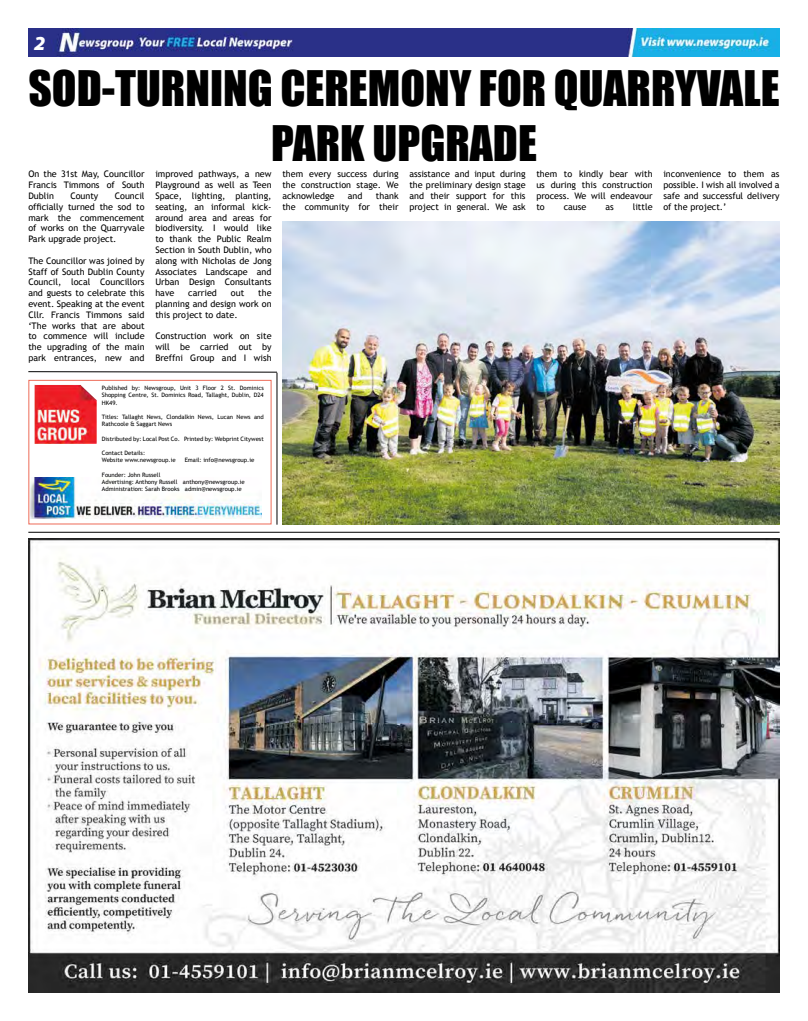
<style>
.page{position:relative;width:808px;height:1021px;background:#fff}
.page>*{position:absolute;margin:0;border:0;box-sizing:border-box;transform-origin:0 0}
.t1{font:45px/54px "Impact";color:#000;text-align:center}
.t2{font:italic 900 20px "Myriad Pro";color:#fff}
.t3{font:9px/10.8px "Trebuchet MS";color:#000;text-align:justify}
.t4{font:6px/7.2px "Trebuchet MS";color:#000}
</style>
<div class="page">
<img style="left:31px;top:477px;width:231px;height:41px">
<div style="left:28px;top:380px;width:244px;height:144px;border:1px solid #ed6b58"></div>
<img style="left:35px;top:384px;width:62px;height:60px">
<img style="left:28px;top:28px;width:752px;height:29px">
<img style="left:28px;top:539px;width:752px;height:453px">
<hr style="left:28px;top:531px;width:752px;height:1px;background:#000">
<svg style="left:28px;top:371px;width:250px;height:2px"></svg>
<hr style="left:276px;top:372px;width:1px;height:152px;background:#000">
<img style="left:282px;top:221px;width:498px;height:303px">
<h2 class="t2" style="left:34px;top:30px;width:13px">2</h2>
<h1 class="t1" style="left:28px;top:61px;width:753px">SOD-TURNING CEREMONY FOR QUARRYVALE<br>PARK UPGRADE</h1>
<p class="t3" style="left:28px;top:169px;width:118px">On the 31st May, Councillor Francis Timmons of South Dublin</p>
<p class="t3" style="left:155px;top:169px;width:118px">improved pathways, a new Playground as well as Teen Space, lighting, planting, seating, an informal kick&shy;around area and areas for biodiversity. I would like to thank the Public Realm Section in South Dublin, who along with Nicholas de Jong Associates Landscape and Urban Design Consultants have</p>
<p class="t3" style="left:282px;top:169px;width:118px">them every success during the construction stage. We acknowledge</p>
<p class="t3" style="left:409px;top:169px;width:118px">assistance and input during the preliminary design stage and their support for this project in general. We ask</p>
<p class="t3" style="left:536px;top:169px;width:118px">them to kindly bear with us during this construction process. We will endeavour to</p>
<p class="t3" style="left:663px;top:169px;width:118px">inconvenience to them as possible. I wish all involved a safe and successful delivery of the project.’</p>
<p class="t3" style="left:28px;top:190px;width:118px;text-indent:86px">Council officially turned the sod to mark the commencement of works on the Quarryvale Park upgrade project.</p>
<p class="t3" style="left:28px;top:255px;width:118px">The Councillor was joined by Staff of South Dublin County Council, local Councillors and guests to celebrate this event. Speaking at the event Cllr. Francis Timmons said ‘The works that are about to commence will include the upgrading of the main park entrances, new and</p>
<p class="t3" style="left:282px;top:190px;width:118px;text-align:right">thank<br>the community for their</p>
<p class="t3" style="left:348px;top:190px;width:16px">and</p>
<p class="t3" style="left:70px;top:190px;width:30px">County</p>
<p class="t3" style="left:564px;top:201px;width:24px">cause</p>
<p class="t3" style="left:605px;top:201px;width:10px">as</p>
<p class="t3" style="left:633px;top:201px;width:21px">little</p>
<p class="t3" style="left:155px;top:288px;width:118px;text-indent:103px">the planning and design work on this project to date.</p>
<p class="t3" style="left:155px;top:331px;width:118px">Construction work on site will be carried out by Breffni Group and I wish</p>
<p class="t3" style="left:188px;top:288px;width:30px">carried</p>
<p class="t3" style="left:231px;top:288px;width:15px">out</p>
<p class="t4" style="left:102px;top:384px;width:163px;text-align:justify">Published by: Newsgroup, Unit 3 Floor 2 St. Dominics Shopping Centre, St. Dominics Road, Tallaght, Dublin, D24<br>HK49.</p>
<p class="t4" style="left:102px;top:413px;width:163px">Titles: Tallaght News, Clondalkin News, Lucan News and<br>Rathcoole &amp; Saggart News</p>
<p class="t4" style="left:102px;top:435px;width:163px">Distributed by: Local Post Co. Printed by: Webprint Citywest</p>
<p class="t4" style="left:102px;top:449px;width:75px">Contact Details:<br>Website www.newsgroup.ie</p>
<p class="t4" style="left:185px;top:456px;width:71px">Email: info@newsgroup.ie</p>
<p class="t4" style="left:102px;top:471px;width:145px">Founder: John Russell<br>Advertising: Anthony Russell anthony@newsgroup.ie<br>Administration: Sarah Brooks admin@newsgroup.ie</p>
</div>
